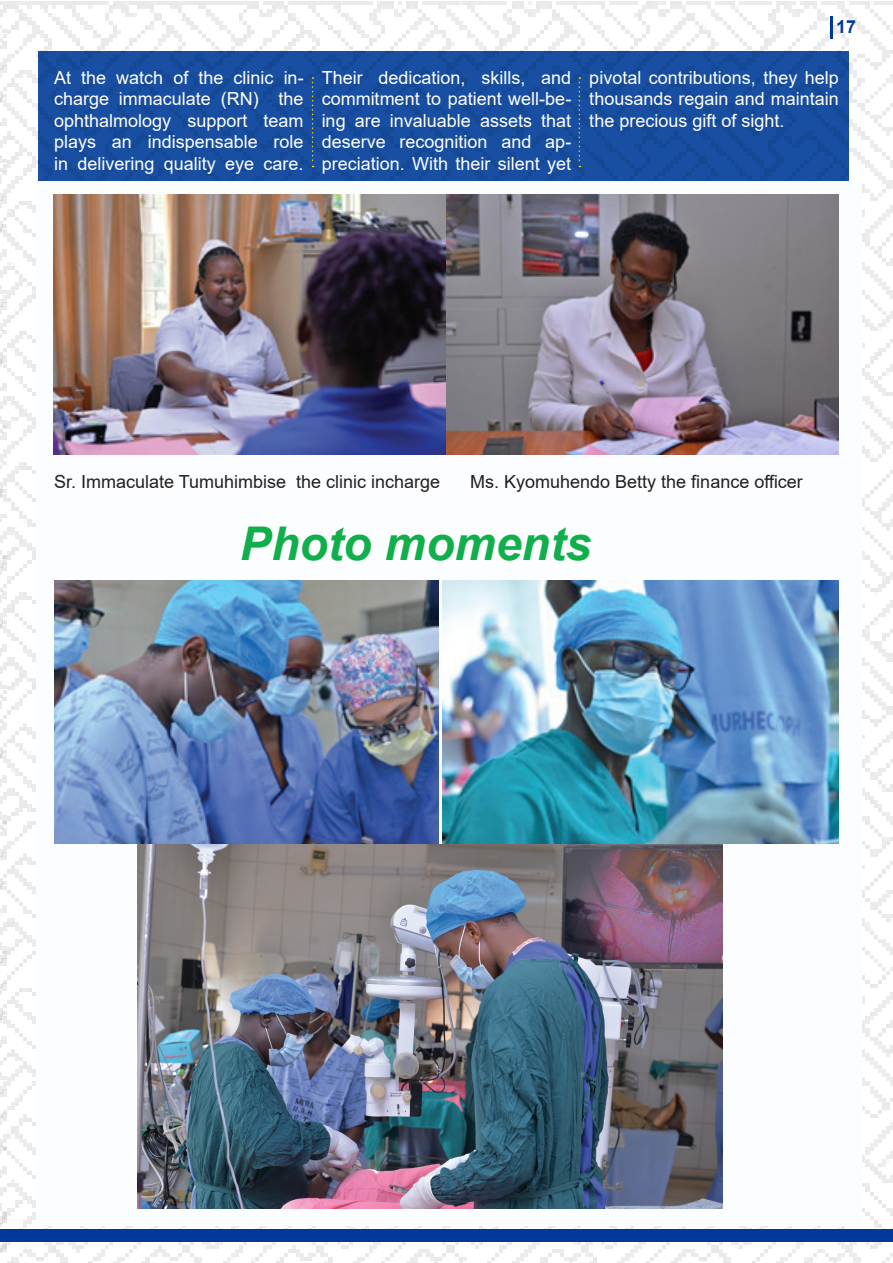
<style>
.page{position:relative;width:893px;height:1263px;background:#fff}
.page>*{position:absolute;margin:0;border:0;box-sizing:border-box;transform-origin:0 0}
.t1{font:italic 700 46.5px "Arial";color:#11af4b}
.t2{font:18px/21.6px "Arial";color:#fff;text-align:justify}
.t3{font:18px "Arial";color:#231f20}
.t4{font:700 18px "Arial";color:#003999}
</style>
<div class="page">
<img style="left:0;top:2px;width:893px;height:1261px">
<div style="left:36px;top:181px;width:826px;height:1044px;background:#fbfdfe"></div>
<img style="left:54px;top:194px;width:785px;height:261px">
<img style="left:54px;top:580px;width:384px;height:263px">
<img style="left:443px;top:581px;width:396px;height:263px">
<svg style="left:312px;top:77px;width:2px;height:90px"></svg>
<svg style="left:579px;top:77px;width:1px;height:90px"></svg>
<hr style="left:830px;top:16px;width:3px;height:22px;background:#003999">
<div style="left:0;top:1229px;width:893px;height:13px;background:#003999"></div>
<img style="left:138px;top:844px;width:584px;height:364px">
<p class="t4" style="left:836px;top:14px;width:22px">17</p>
<p class="t2" style="left:54px;top:66px;width:251px">At the watch of the clinic in&shy;charge immaculate (RN) the ophthalmology support team plays an indispensable role in delivering quality eye care.</p>
<p class="t2" style="left:322px;top:66px;width:251px">Their dedication, skills, and commitment to patient well-be&shy;ing are invaluable assets that deserve recognition and ap&shy;preciation. With their silent yet</p>
<p class="t2" style="left:589px;top:66px;width:251px">pivotal contributions, they help thousands regain and maintain the precious gift of sight.</p>
<p class="t3" style="left:54px;top:469px;width:388px">Sr. Immaculate Tumuhimbise the clinic incharge</p>
<p class="t3" style="left:470px;top:469px;width:334px">Ms. Kyomuhendo Betty the finance officer</p>
<p class="t1" style="left:240px;top:513px;width:353px">Photo moments</p>
</div>
